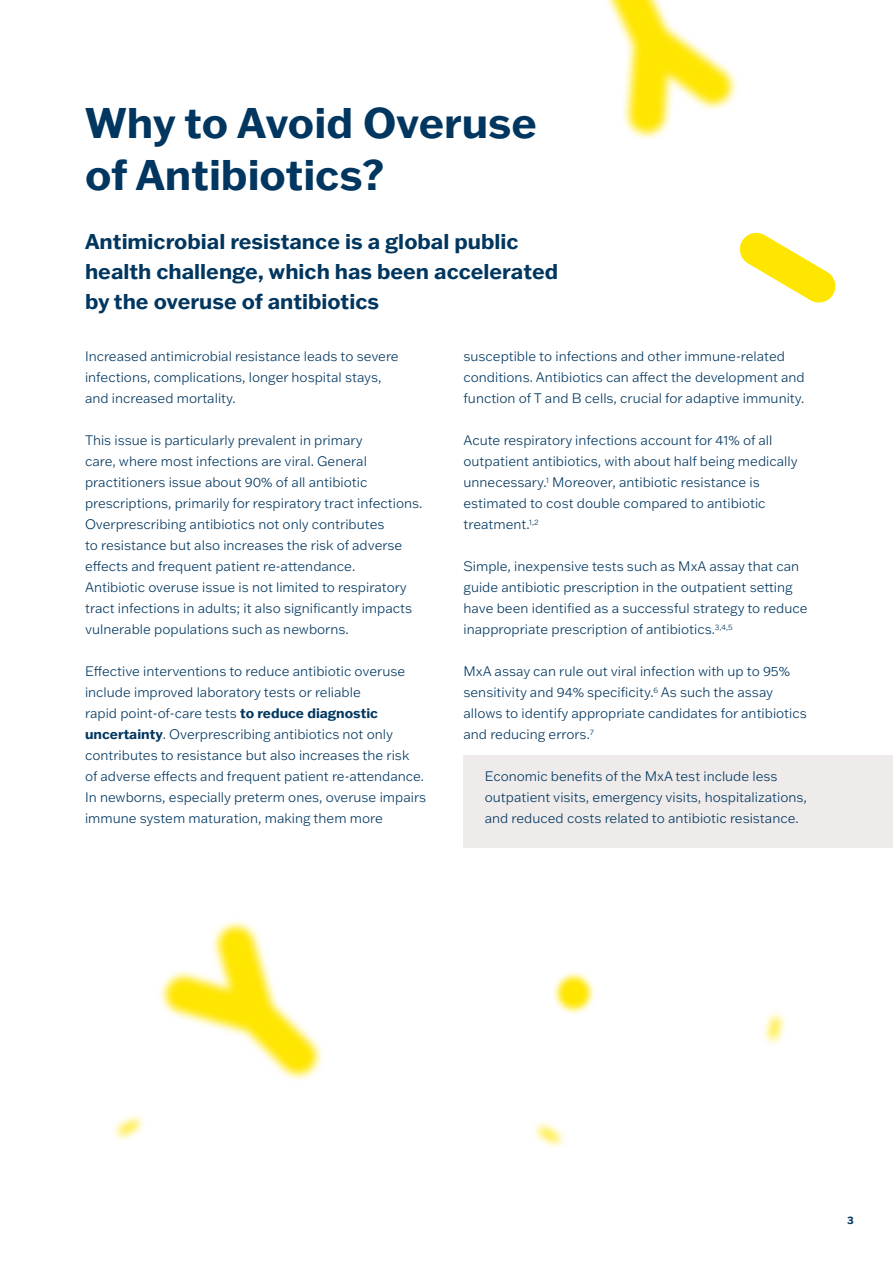
<style>
.page{position:relative;width:893px;height:1263px;background:#fff}
.page>*{position:absolute;margin:0;border:0;box-sizing:border-box;transform-origin:0 0}
.t1{font:700 42px/52.5px "Franklin Gothic ATF";color:#00365f}
.t2{font:700 21px/30px "Franklin Gothic ATF";color:#00365f}
.t3{font:300 13.5px/21px "Franklin Gothic ATF";color:#00365f}
.t4{font:700 10.5px "Franklin Gothic ATF";color:#00365f}
.s1{font-weight:700}
</style>
<div class="page">
<svg style="left:763px;top:1012px;width:23px;height:32px"></svg>
<svg style="left:769px;top:1017px;width:10px;height:22px"></svg>
<svg style="left:739px;top:232px;width:97px;height:71px"></svg>
<svg style="left:159px;top:921px;width:164px;height:159px"></svg>
<svg style="left:164px;top:925px;width:153px;height:150px"></svg>
<svg style="left:113px;top:1115px;width:31px;height:25px"></svg>
<svg style="left:119px;top:1120px;width:20px;height:15px"></svg>
<svg style="left:534px;top:1122px;width:30px;height:26px"></svg>
<svg style="left:539px;top:1127px;width:20px;height:15px"></svg>
<svg style="left:553px;top:972px;width:42px;height:42px"></svg>
<svg style="left:558px;top:977px;width:31px;height:30px"></svg>
<div style="left:463px;top:755px;width:430px;height:92px;background:#eeebea"></div>
<svg style="left:606px;top:0;width:131px;height:139px"></svg>
<svg style="left:607px;top:0;width:126px;height:133px"></svg>
<h1 class="t1" style="left:85px;top:95px;width:453px">Why to Avoid Overuse of Antibiotics?</h1>
<h2 class="t2" style="left:85px;top:225px;width:475px">Antimicrobial resistance is a global public health challenge, which has been accelerated by the overuse of antibiotics</h2>
<p class="t3" style="left:85px;top:346px;width:315px">Increased antimicrobial resistance leads to severe infections, complications, longer hospital stays, and increased mortality.</p>
<p class="t3" style="left:85px;top:430px;width:339px">This issue is particularly prevalent in primary<br>care, where most infections are viral. General practitioners issue about 90% of all antibiotic prescriptions, primarily for respiratory tract infections.<br>Overprescribing antibiotics not only contributes<br>to resistance but also increases the risk of adverse effects and frequent patient re-attendance.<br>Antibiotic overuse issue is not limited to respiratory tract infections in adults; it also significantly impacts vulnerable populations such as newborns.</p>
<p class="t3" style="left:85px;top:661px;width:343px">Effective interventions to reduce antibiotic overuse include improved laboratory tests or reliable<br>rapid point-of-care tests <span class="s1">to reduce diagnostic uncertainty</span>. Overprescribing antibiotics not only contributes to resistance but also increases the risk<br>of adverse effects and frequent patient re-attendance.<br>In newborns, especially preterm ones, overuse impairs immune system maturation, making them more</p>
<p class="t3" style="left:463px;top:346px;width:343px">susceptible to infections and other immune-related conditions. Antibiotics can affect the development and function of T and B cells, crucial for adaptive immunity.</p>
<p class="t3" style="left:463px;top:430px;width:336px">Acute respiratory infections account for 41% of all outpatient antibiotics, with about half being medically unnecessary.<sup>1</sup> Moreover, antibiotic resistance is estimated to cost double compared to antibiotic treatment.<sup>1,2</sup></p>
<p class="t3" style="left:463px;top:556px;width:346px">Simple, inexpensive tests such as MxA assay that can guide antibiotic prescription in the outpatient setting have been identified as a successful strategy to reduce inappropriate prescription of antibiotics.<sup>3,4,5</sup></p>
<p class="t3" style="left:463px;top:661px;width:345px">MxA assay can rule out viral infection with up to 95% sensitivity and 94% specificity.<sup>6</sup> As such the assay allows to identify appropriate candidates for antibiotics and reducing errors.<sup>7</sup></p>
<p class="t3" style="left:485px;top:766px;width:324px">Economic benefits of the MxA test include less outpatient visits, emergency visits, hospitalizations, and reduced costs related to antibiotic resistance.</p>
<p class="t4" style="left:847px;top:1213px;width:8px">3</p>
</div>
